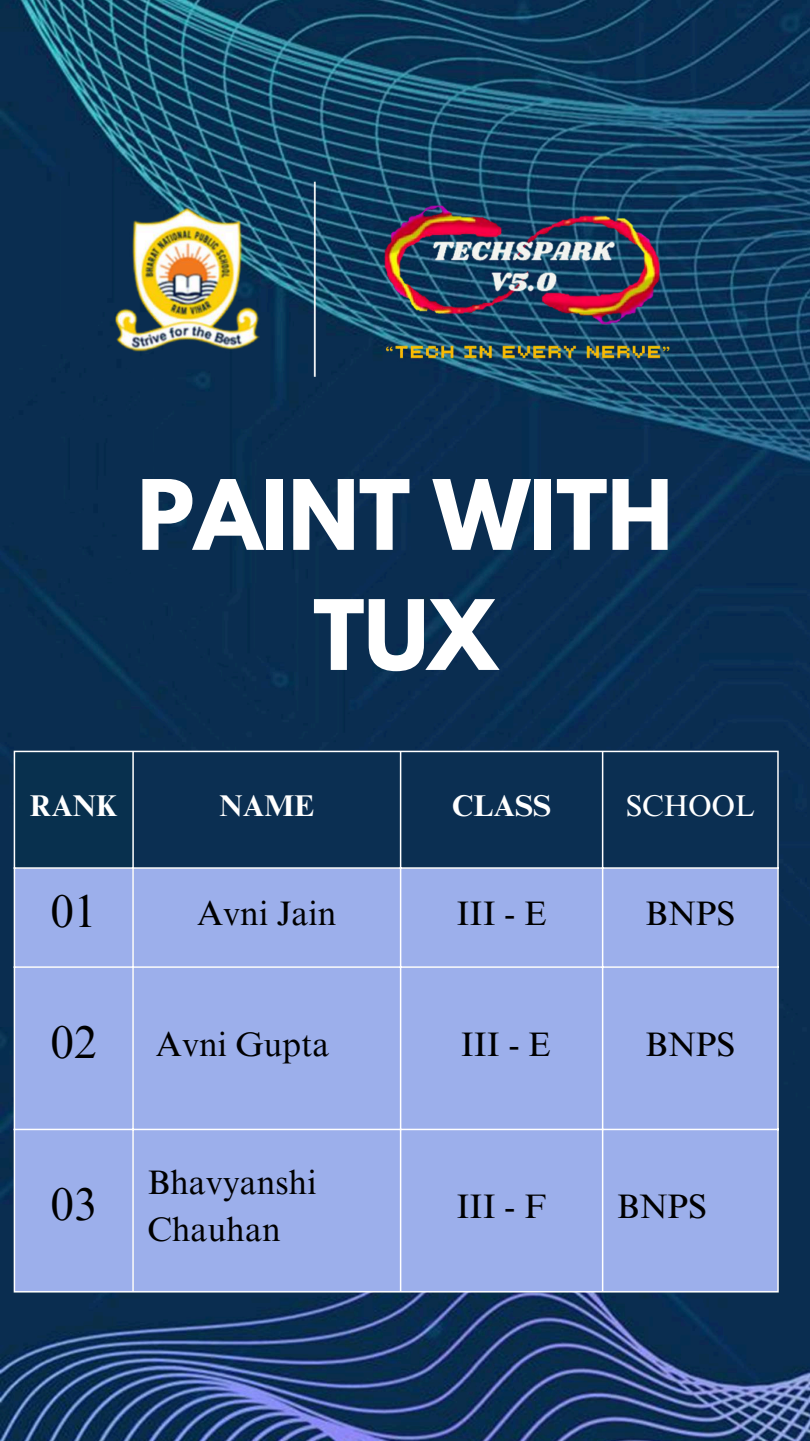
<style>
.page{position:relative;width:810px;height:1441px;background:#fff}
.page>*{position:absolute;margin:0;border:0;box-sizing:border-box;transform-origin:0 0}
.t1{font:700 85.8px/120px "League Spartan";color:#fff;text-align:center}
.t2{font:46px "Times NRMT Pro";color:#000}
.t3{font:34px/47.2px "Times NRMT Pro";color:#000}
.t4{font:700 30px "Times NRMT Pro";color:#fff}
.t5{font:30px "Times NRMT Pro";color:#fff}
</style>
<div class="page">
<img style="left:0;top:0;width:810px;height:1440px">
<img style="left:81px;top:169px;width:667px;height:215px">
<div style="left:14px;top:751px;width:119px;height:117px;background:#08304e"></div>
<div style="left:134px;top:752px;width:643px;height:115px;background:#0b2f52"></div>
<div style="left:15px;top:868px;width:762px;height:422px;background:#9cafeb"></div>
<hr style="left:14px;top:752px;width:1px;height:538px;background:#fff">
<hr style="left:132px;top:752px;width:2px;height:538px;background:#fff">
<hr style="left:400px;top:752px;width:1px;height:538px;background:#fff">
<hr style="left:602px;top:752px;width:1px;height:538px;background:#fff">
<hr style="left:777px;top:752px;width:2px;height:538px;background:#fff">
<hr style="left:14px;top:750px;width:765px;height:2px;background:#fff">
<hr style="left:14px;top:867px;width:765px;height:1px;background:#fff">
<hr style="left:14px;top:966px;width:765px;height:1px;background:#fff">
<hr style="left:14px;top:1128px;width:765px;height:1px;background:#fff">
<hr style="left:14px;top:1290px;width:765px;height:2px;background:#fff">
<h1 class="t1" style="left:137px;top:466px;width:537px">PAINT WITH<br>TUX</h1>
<p class="t4" style="left:30px;top:794px;width:89px">RANK</p>
<p class="t4" style="left:220px;top:794px;width:96px">NAME</p>
<p class="t4" style="left:452px;top:794px;width:101px">CLASS</p>
<p class="t5" style="left:626px;top:794px;width:131px">SCHOOL</p>
<h2 class="t2" style="left:51px;top:894px;width:47px">01</h2>
<p class="t3" style="left:197px;top:893px;width:141px">Avni Jain</p>
<p class="t3" style="left:456px;top:893px;width:92px">III - E</p>
<p class="t3" style="left:645px;top:893px;width:91px">BNPS</p>
<h2 class="t2" style="left:51px;top:1024px;width:47px">02</h2>
<p class="t3" style="left:156px;top:1024px;width:175px">Avni Gupta</p>
<p class="t3" style="left:461px;top:1024px;width:92px">III - E</p>
<p class="t3" style="left:645px;top:1024px;width:91px">BNPS</p>
<h2 class="t2" style="left:51px;top:1186px;width:47px">03</h2>
<p class="t3" style="left:147px;top:1162px;width:171px">Bhavyanshi<br>Chauhan</p>
<p class="t3" style="left:456px;top:1186px;width:92px">III - F</p>
<p class="t3" style="left:617px;top:1186px;width:91px">BNPS</p>
</div>
